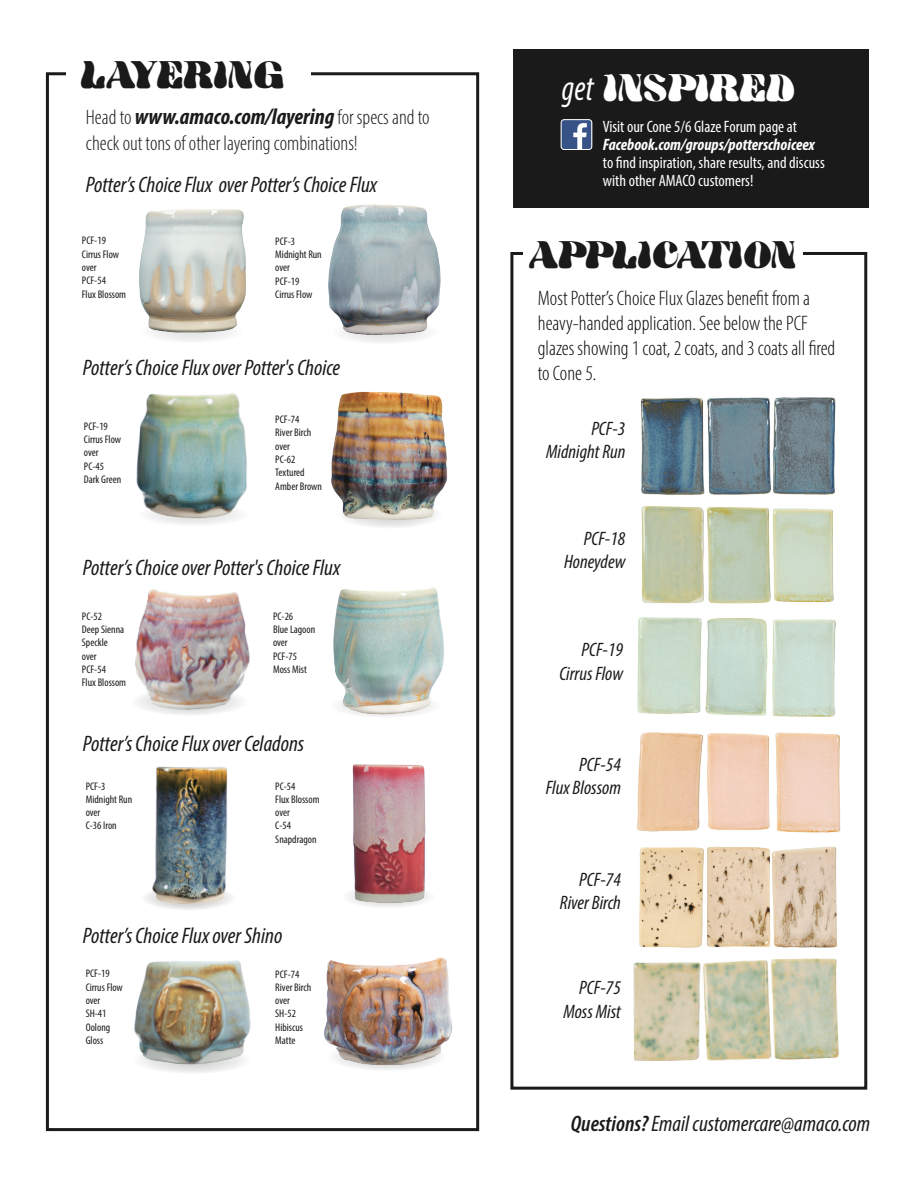
<style>
.page{position:relative;width:918px;height:1188px;background:#fff}
.page>*{position:absolute;margin:0;border:0;box-sizing:border-box;transform-origin:0 0}
.t1{font:37.5px "HWT Arabesque";color:#fff}
.t2{font:37.5px "HWT Arabesque";letter-spacing:-.05em;color:#1a1a1a}
.t3{font:37.5px "HWT Arabesque";color:#1a1a1a}
.t4{font:italic condensed 22.5px "Myriad Pro";color:#1a1a1a}
.t5{font:italic 700 condensed 22.5px "Myriad Pro";color:#1a1a1a}
.t6{font:300 condensed 21px/25.2px "Myriad Pro";color:#090c0b}
.t7{font:300 condensed 21px "Myriad Pro";color:#1a1a1a}
.t8{font:italic condensed 19.5px/23.4px "Myriad Pro";color:#1a1a1a;text-align:right}
.t9{font:condensed 16.5px/18px "Myriad Pro";color:#fff}
.t10{font:italic 700 condensed 16.5px "Myriad Pro";color:#fff}
.t11{font:condensed 11.1px/13.4px "Myriad Pro";color:#1a1a1a}
.s1{font-weight:300;font-style:normal;font-size:21px}
.s2{font-family:"Myriad Pro";font-style:italic;font-stretch:condensed;font-size:36px}
.s3{font-weight:600}
</style>
<div class="page">
<div style="left:46px;top:72px;width:433px;height:1059px;border:3px solid #1a1a1a"></div>
<div style="left:130px;top:688px;width:119px;height:28px;background:#f5f5f5;border-radius:50%"></div>
<svg style="left:141px;top:886px;width:95px;height:25px"></svg>
<div style="left:133px;top:1046px;width:119px;height:28px;background:#f1f1f1;border-radius:50%"></div>
<img style="left:135px;top:589px;width:115px;height:124px">
<img style="left:143px;top:766px;width:93px;height:141px">
<img style="left:134px;top:960px;width:118px;height:109px">
<div style="left:137px;top:503px;width:113px;height:23px;background:#f5f5f5;border-radius:50%"></div>
<div style="left:341px;top:885px;width:95px;height:24px;background:#f8f8f8;border-radius:50%"></div>
<div style="left:327px;top:1043px;width:119px;height:28px;background:#f4f4f4;border-radius:50%"></div>
<div style="left:330px;top:321px;width:110px;height:23px;background:#f3f3f3;border-radius:50%"></div>
<svg style="left:337px;top:501px;width:106px;height:28px"></svg>
<img style="left:331px;top:391px;width:117px;height:130px">
<div style="left:140px;top:321px;width:105px;height:22px;background:#f4f4f4;border-radius:50%"></div>
<div style="left:67px;top:64px;width:244px;height:16px;background:#fff"></div>
<img style="left:328px;top:204px;width:113px;height:134px">
<img style="left:136px;top:393px;width:111px;height:129px">
<img style="left:139px;top:209px;width:107px;height:127px">
<img style="left:333px;top:587px;width:111px;height:129px">
<img style="left:352px;top:764px;width:74px;height:141px">
<img style="left:324px;top:957px;width:128px;height:111px">
<div style="left:513px;top:49px;width:356px;height:159px;background:#1a1a1a"></div>
<svg style="left:563px;top:121px;width:27px;height:27px"></svg>
<div style="left:561px;top:119px;width:31px;height:31px;border:1px solid #fff;border-radius:3px"></div>
<div style="left:510px;top:252px;width:357px;height:838px;border:3px solid #1a1a1a"></div>
<div style="left:523px;top:244px;width:280px;height:16px;background:#fff"></div>
<img style="left:640px;top:397px;width:196px;height:98px">
<img style="left:641px;top:506px;width:193px;height:98px">
<img style="left:637px;top:617px;width:199px;height:100px">
<img style="left:637px;top:732px;width:204px;height:101px">
<img style="left:639px;top:846px;width:198px;height:102px">
<img style="left:633px;top:958px;width:206px;height:103px">
<h1 class="t3" style="left:80px;top:53px;width:206px">LAYERING</h1>
<h2 class="t5" style="left:86px;top:103px;width:345px"><span class="s1">Head to</span> www.amaco.com/layering <span class="s1">for specs and to</span></h2>
<h3 class="t7" style="left:86px;top:130px;width:273px">check out tons of other layering combinations!</h3>
<h2 class="t4" style="left:86px;top:171px;width:293px">Potter’s Choice Flux over Potter’s Choice Flux</h2>
<p class="t11" style="left:82px;top:234px;width:46px">PCF-19<br>Cirrus Flow over<br>PCF-54<br>Flux Blossom</p>
<p class="t11" style="left:275px;top:234px;width:48px">PCF-3<br>Midnight Run over<br>PCF-19<br>Cirrus Flow</p>
<h2 class="t4" style="left:83px;top:354px;width:259px">Potter’s Choice Flux over Potter's Choice</h2>
<p class="t11" style="left:84px;top:419px;width:39px">PCF-19<br>Cirrus Flow over<br>PC-45<br>Dark Green</p>
<p class="t11" style="left:275px;top:413px;width:48px">PCF-74<br>River Birch over<br>PC-62<br>Textured<br>Amber Brown</p>
<h2 class="t4" style="left:83px;top:554px;width:259px">Potter’s Choice over Potter's Choice Flux</h2>
<p class="t11" style="left:82px;top:609px;width:46px">PC-52<br>Deep Sienna<br>Speckle<br>over<br>PCF-54<br>Flux Blossom</p>
<p class="t11" style="left:273px;top:609px;width:44px">PC-26<br>Blue Lagoon over<br>PCF-75<br>Moss Mist</p>
<h2 class="t4" style="left:83px;top:730px;width:223px">Potter’s Choice Flux over Celadons</h2>
<p class="t11" style="left:86px;top:779px;width:48px">PCF-3<br>Midnight Run over<br>C-36 Iron</p>
<p class="t11" style="left:275px;top:779px;width:46px">PC-54<br>Flux Blossom over<br>C-54<br>Snapdragon</p>
<h2 class="t4" style="left:83px;top:922px;width:201px">Potter’s Choice Flux over Shino</h2>
<p class="t11" style="left:86px;top:967px;width:39px">PCF-19<br>Cirrus Flow over<br>SH-41<br>Oolong<br>Gloss</p>
<p class="t11" style="left:275px;top:967px;width:37px">PCF-74<br>River Birch over<br>SH-52<br>Hibiscus<br>Matte</p>
<h1 class="t1" style="left:562px;top:66px;width:235px"><span class="s2">get</span> INSPIRED</h1>
<h3 class="t9" style="left:603px;top:117px;width:195px">Visit our Cone 5/6 Glaze Forum page at</h3>
<h3 class="t10" style="left:603px;top:134px;width:213px">Facebook.com/groups/potterschoiceex</h3>
<h3 class="t9" style="left:603px;top:153px;width:223px">to find inspiration, share results, and discuss with other AMACO customers!</h3>
<h1 class="t2" style="left:529px;top:233px;width:269px">APPLICATION</h1>
<h3 class="t6" style="left:538px;top:285px;width:299px">Most Potter’s Choice Flux Glazes benefit from a heavy-handed application. See below the PCF glazes showing 1 coat, 2 coats, and 3 coats all fired to Cone 5.</h3>
<h3 class="t8" style="left:546px;top:417px;width:81px">PCF-3<br>Midnight Run</h3>
<h3 class="t8" style="left:564px;top:526px;width:63px">PCF-18<br>Honeydew</h3>
<h3 class="t8" style="left:559px;top:638px;width:65px">PCF-19<br>Cirrus Flow</h3>
<h3 class="t8" style="left:546px;top:752px;width:77px">PCF-54<br>Flux Blossom</h3>
<h3 class="t8" style="left:560px;top:867px;width:63px">PCF-74<br>River Birch</h3>
<h3 class="t8" style="left:563px;top:976px;width:59px">PCF-75<br>Moss Mist</h3>
<h2 class="t4" style="left:571px;top:1110px;width:301px"><span class="s3">Questions?</span> Email customercare@amaco.com</h2>
</div>
